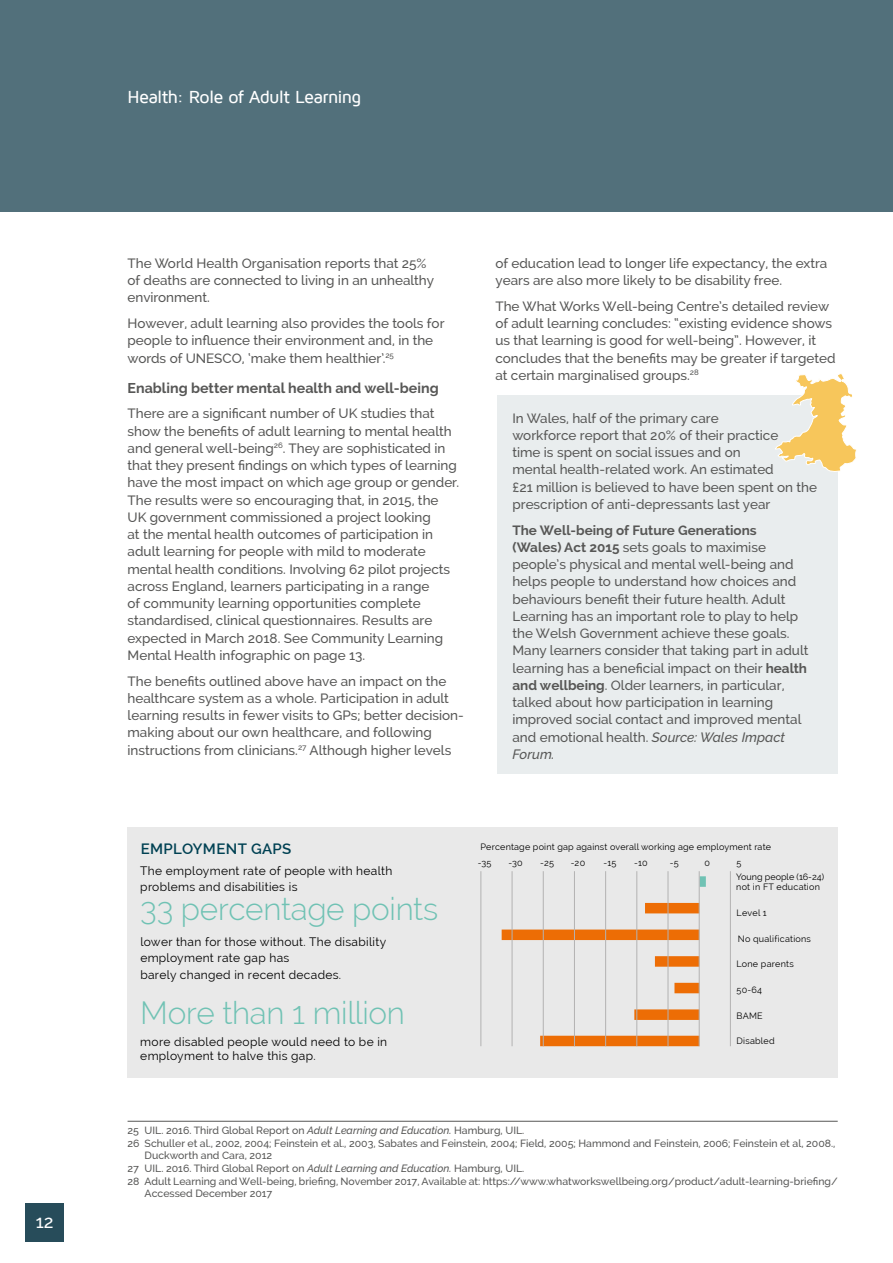
<style>
.page{position:relative;width:893px;height:1263px;background:#fff}
.page>*{position:absolute;margin:0;border:0;box-sizing:border-box;transform-origin:0 0}
.t1{font:300 31.5px "Raleway";letter-spacing:-.01em;color:#70c2b4}
.t2{font:500 18px "Maven Pro";letter-spacing:-.045em;color:#fff}
.t3{font:500 18px "Raleway";color:#fff}
.t4{font:600 15px "Raleway";letter-spacing:.025em;color:#004153}
.t5{font:700 14.25px "Raleway";color:#575756}
.t6{font:500 13.5px/17.2px "Raleway";color:#575756}
.t7{font:12px/16.5px "Raleway";letter-spacing:.025em;color:#000}
.t8{font:500 10.5px "Raleway";color:#575756}
.t9{font:9px/10.5px "Raleway";letter-spacing:.02em;color:#000}
.s1{font-weight:700}
.s2{font-style:italic}
</style>
<div class="page">
<div style="left:497px;top:395px;width:341px;height:379px;background:#e9edee"></div>
<div style="left:26px;top:1203px;width:38px;height:39px;background:#274c5a"></div>
<hr style="left:128px;top:1121px;width:710px;height:1px;background:#575756">
<div style="left:0;top:0;width:893px;height:211px;background:#52707b"></div>
<div style="left:128px;top:827px;width:710px;height:251px;background:#e9e9e9"></div>
<hr style="left:480px;top:871px;width:1px;height:175px;background:#b3b2b2">
<hr style="left:730px;top:871px;width:1px;height:175px;background:#b3b2b2">
<div style="left:540px;top:1036px;width:159px;height:10px;background:#ed6d05"></div>
<div style="left:634px;top:1009px;width:65px;height:11px;background:#ed6d05"></div>
<div style="left:674px;top:983px;width:25px;height:10px;background:#ed6d05"></div>
<div style="left:655px;top:956px;width:44px;height:11px;background:#ed6d05"></div>
<div style="left:502px;top:929px;width:197px;height:11px;background:#ed6d05"></div>
<div style="left:645px;top:903px;width:54px;height:10px;background:#ed6d05"></div>
<div style="left:700px;top:876px;width:6px;height:11px;background:#70c2b4"></div>
<hr style="left:605px;top:871px;width:1px;height:175px;background:#b3b2b2">
<hr style="left:543px;top:871px;width:1px;height:175px;background:#b3b2b2">
<hr style="left:668px;top:871px;width:1px;height:175px;background:#b3b2b2">
<hr style="left:512px;top:871px;width:1px;height:175px;background:#b3b2b2">
<hr style="left:636px;top:871px;width:1px;height:175px;background:#b3b2b2">
<hr style="left:574px;top:871px;width:1px;height:175px;background:#b3b2b2">
<hr style="left:699px;top:871px;width:1px;height:175px;background:#b3b2b2">
<svg style="left:775px;top:374px;width:81px;height:98px"></svg>
<h2 class="t3" style="left:36px;top:1211px;width:19px">12</h2>
<h2 class="t2" style="left:128px;top:88px;width:235px">Health: Role of Adult Learning</h2>
<p class="t6" style="left:128px;top:254px;width:308px">The World Health Organisation reports that 25% of deaths are connected to living in an unhealthy environment.</p>
<p class="t6" style="left:128px;top:315px;width:319px">However, adult learning also provides the tools for people to influence their environment and, in the words of UNESCO, ‘make them healthier’.<sup>25</sup></p>
<p class="t5" style="left:128px;top:379px;width:313px">Enabling better mental health and well-being</p>
<p class="t6" style="left:128px;top:405px;width:333px">There are a significant number of UK studies that show the benefits of adult learning to mental health and general well-being<sup>26</sup>. They are sophisticated in that they present findings on which types of learning have the most impact on which age group or gender.<br>The results were so encouraging that, in 2015, the UK government commissioned a project looking<br>at the mental health outcomes of participation in adult learning for people with mild to moderate mental health conditions. Involving 62 pilot projects across England, learners participating in a range<br>of community learning opportunities complete standardised, clinical questionnaires. Results are expected in March 2018. See Community Learning Mental Health infographic on page 13.</p>
<p class="t6" style="left:128px;top:672px;width:338px">The benefits outlined above have an impact on the healthcare system as a whole. Participation in adult learning results in fewer visits to GPs; better decision&shy;making about our own healthcare, and following instructions from clinicians.<sup>27</sup> Although higher levels</p>
<p class="t6" style="left:495px;top:254px;width:333px">of education lead to longer life expectancy, the extra years are also more likely to be disability free.</p>
<p class="t6" style="left:495px;top:297px;width:342px">The What Works Well-being Centre’s detailed review of adult learning concludes: “existing evidence shows us that learning is good for well-being”. However, it concludes that the benefits may be greater if targeted at certain marginalised groups.<sup>28</sup></p>
<p class="t6" style="left:512px;top:409px;width:306px">In Wales, half of the primary care<br>workforce report that 20% of their practice<br>time is spent on social issues and on<br>mental health-related work. An estimated<br>£21 million is believed to have been spent on the prescription of anti-depressants last year</p>
<p class="t6" style="left:512px;top:521px;width:297px"><span class="s1">The Well-being of Future Generations (Wales) Act 2015</span> sets goals to maximise people’s physical and mental well-being and helps people to understand how choices and behaviours benefit their future health. Adult Learning has an important role to play to help the Welsh Government achieve these goals.<br>Many learners consider that taking part in adult learning has a beneficial impact on their <span class="s1">health and wellbeing</span>. Older learners, in particular, talked about how participation in learning improved social contact and improved mental and emotional health. <span class="s2">Source: Wales Impact Forum.</span></p>
<p class="t4" style="left:140px;top:840px;width:153px">➢EMPLOYMENT GAPS</p>
<p class="t7" style="left:140px;top:862px;width:254px">The employment rate of people with health problems and disabilities is</p>
<h1 class="t1" style="left:140px;top:890px;width:299px">33 percentage points</h1>
<p class="t7" style="left:140px;top:933px;width:247px">lower than for those without. The disability employment rate gap has<br>barely changed in recent decades.</p>
<h1 class="t1" style="left:140px;top:994px;width:266px">More than 1 million</h1>
<p class="t7" style="left:140px;top:1035px;width:248px;line-height:13.5px">more disabled people would need to be in employment to halve this gap.</p>
<p class="t9" style="left:480px;top:841px;width:292px">Percentage point gap against overall working age employment rate</p>
<p class="t9" style="left:478px;top:857px;width:15px">-35</p>
<p class="t9" style="left:508px;top:857px;width:16px">-30</p>
<p class="t9" style="left:540px;top:857px;width:15px">-25</p>
<p class="t9" style="left:571px;top:857px;width:16px">-20</p>
<p class="t9" style="left:604px;top:857px;width:14px">-15</p>
<p class="t9" style="left:634px;top:857px;width:15px">-10</p>
<p class="t9" style="left:670px;top:857px;width:10px">-5</p>
<p class="t9" style="left:705px;top:857px;width:7px">0</p>
<p class="t9" style="left:736px;top:857px;width:6px">5</p>
<p class="t9" style="left:736px;top:871px;width:89px">Young people (16-24) not in FT education</p>
<p class="t9" style="left:737px;top:907px;width:32px">Level 1</p>
<p class="t9" style="left:738px;top:933px;width:75px">No qualifications</p>
<p class="t9" style="left:737px;top:959px;width:59px">Lone parents</p>
<p class="t9" style="left:737px;top:984px;width:27px">50-64</p>
<p class="t9" style="left:737px;top:1010px;width:28px">BAME</p>
<p class="t9" style="left:737px;top:1036px;width:40px">Disabled</p>
<p class="t8" style="left:128px;top:1124px;width:398px">25 UIL. 2016. Third Global Report on <span class="s2">Adult Learning and Education.</span> Hamburg, UIL.</p>
<p class="t8" style="left:128px;top:1137px;width:709px">26 Schuller et al., 2002, 2004; Feinstein et al., 2003, Sabates and Feinstein, 2004; Field, 2005; Hammond and Feinstein, 2006; Feinstein et al, 2008.,</p>
<p class="t8" style="left:145px;top:1150px;width:129px">Duckworth and Cara, 2012</p>
<p class="t8" style="left:128px;top:1162px;width:398px">27 UIL. 2016. Third Global Report on <span class="s2">Adult Learning and Education.</span> Hamburg, UIL.</p>
<p class="t8" style="left:128px;top:1175px;width:712px">28 Adult Learning and Well-being, briefing, November 2017, Available at: https://www.whatworkswellbeing.org/product/adult-learning-briefing/</p>
<p class="t8" style="left:145px;top:1187px;width:129px">Accessed December 2017</p>
</div>
